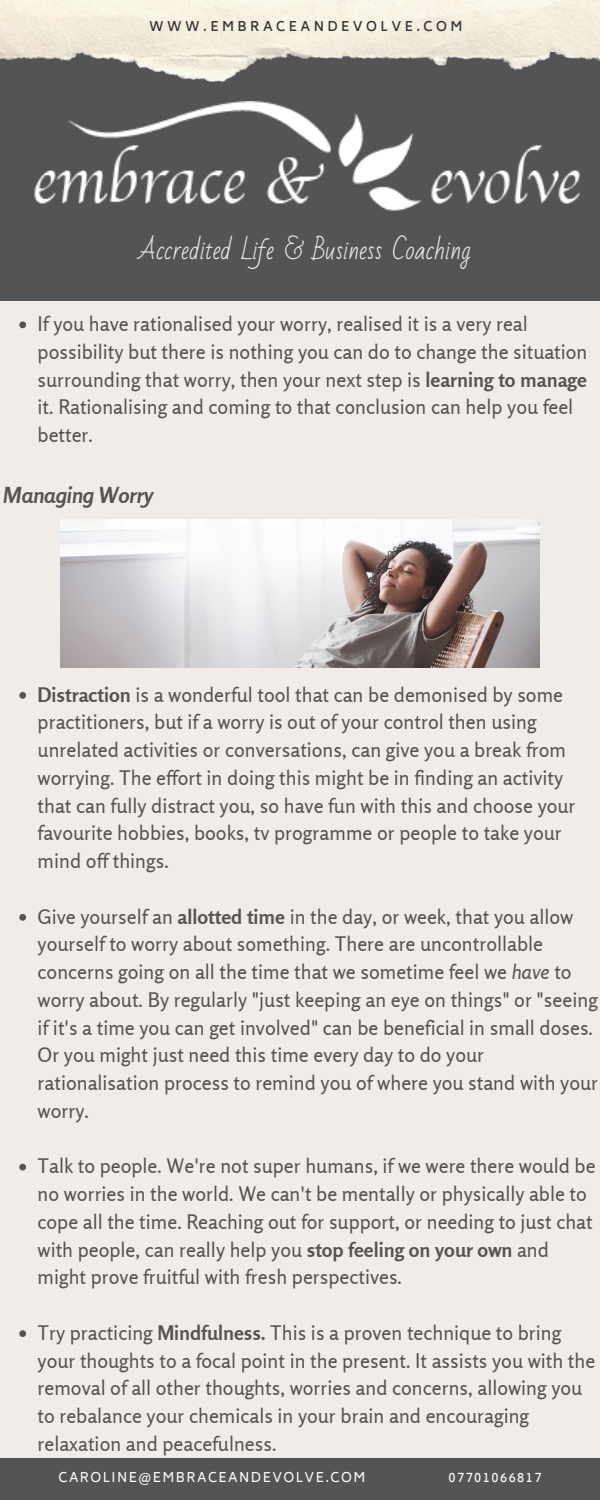
<style>
.page{position:relative;width:600px;height:1500px;background:#f2ece8}
.page>*{position:absolute;margin:0;border:0;box-sizing:border-box;transform-origin:0 0}
.t1{font:24.4px "Bad Script";color:#eeecea}
.t2{font:italic 700 22px "Rosario";color:#545454}
.t3{font:20px/27.8px "Rosario";color:#545454}
.t4{font:13px "Biryani";letter-spacing:.11em;color:#fff}
.t5{font:600 13px "Biryani";letter-spacing:.265em;color:#353535}
.s1{font-weight:700}
.s2{font-style:italic}
</style>
<div class="page">
<div style="left:0;top:53px;width:600px;height:248px;background:#545454"></div>
<img style="left:0;top:0;width:600px;height:82px">
<img style="left:34px;top:101px;width:546px;height:110px">
<div style="left:0;top:1459px;width:600px;height:41px;background:#545454"></div>
<svg style="left:19px;top:321px;width:7px;height:7px"></svg>
<svg style="left:19px;top:692px;width:7px;height:7px"></svg>
<svg style="left:19px;top:914px;width:7px;height:7px"></svg>
<svg style="left:19px;top:1164px;width:7px;height:6px"></svg>
<svg style="left:19px;top:1330px;width:7px;height:7px"></svg>
<img style="left:60px;top:520px;width:480px;height:148px">
<p class="t5" style="left:149px;top:19px;width:315px">WWW.EMBRACEANDEVOLVE.COM</p>
<p class="t1" style="left:139px;top:237px;width:333px">Accredited Life &amp; Business Coaching</p>
<p class="t3" style="left:38px;top:310px;width:551px">If you have rationalised your worry, realised it is a very real possibility but there is nothing you can do to change the situation surrounding that worry, then your next step is <span class="s1">learning to manage </span>it. Rationalising and coming to that conclusion can help you feel better.</p>
<p class="t2" style="left:4px;top:481px;width:151px">Managing Worry</p>
<p class="t3" style="left:38px;top:680px;width:539px"><span class="s1">Distraction</span> is a wonderful tool that can be demonised by some practitioners, but if a worry is out of your control then using unrelated activities or conversations, can give you a break from worrying. The effort in doing this might be in finding an activity that can fully distract you, so have fun with this and choose your favourite hobbies, books, tv programme or people to take your mind off things.</p>
<p class="t3" style="left:38px;top:902px;width:562px">Give yourself an <span class="s1">allotted time</span> in the day, or week, that you allow yourself to worry about something. There are uncontrollable concerns going on all the time that we sometime feel we <span class="s2">have</span> to worry about. By regularly "just keeping an eye on things" or "seeing if it's a time you can get involved" can be beneficial in small doses.<br>Or you might just need this time every day to do your rationalisation process to remind you of where you stand with your worry.</p>
<p class="t3" style="left:38px;top:1152px;width:560px">Talk to people. We're not super humans, if we were there would be no worries in the world. We can't be mentally or physically able to cope all the time. Reaching out for support, or needing to just chat with people, can really help you <span class="s1">stop feeling on your own</span> and might prove fruitful with fresh perspectives.</p>
<p class="t3" style="left:38px;top:1319px;width:559px">Try practicing <span class="s1">Mindfulness.</span> This is a proven technique to bring your thoughts to a focal point in the present. It assists you with the removal of all other thoughts, worries and concerns, allowing you to rebalance your chemicals in your brain and encouraging relaxation and peacefulness.</p>
<p class="t4" style="left:58px;top:1470px;width:308px">CAROLINE@EMBRACEANDEVOLVE.COM</p>
<p class="t4" style="left:449px;top:1470px;width:95px">07701066817</p>
</div>
